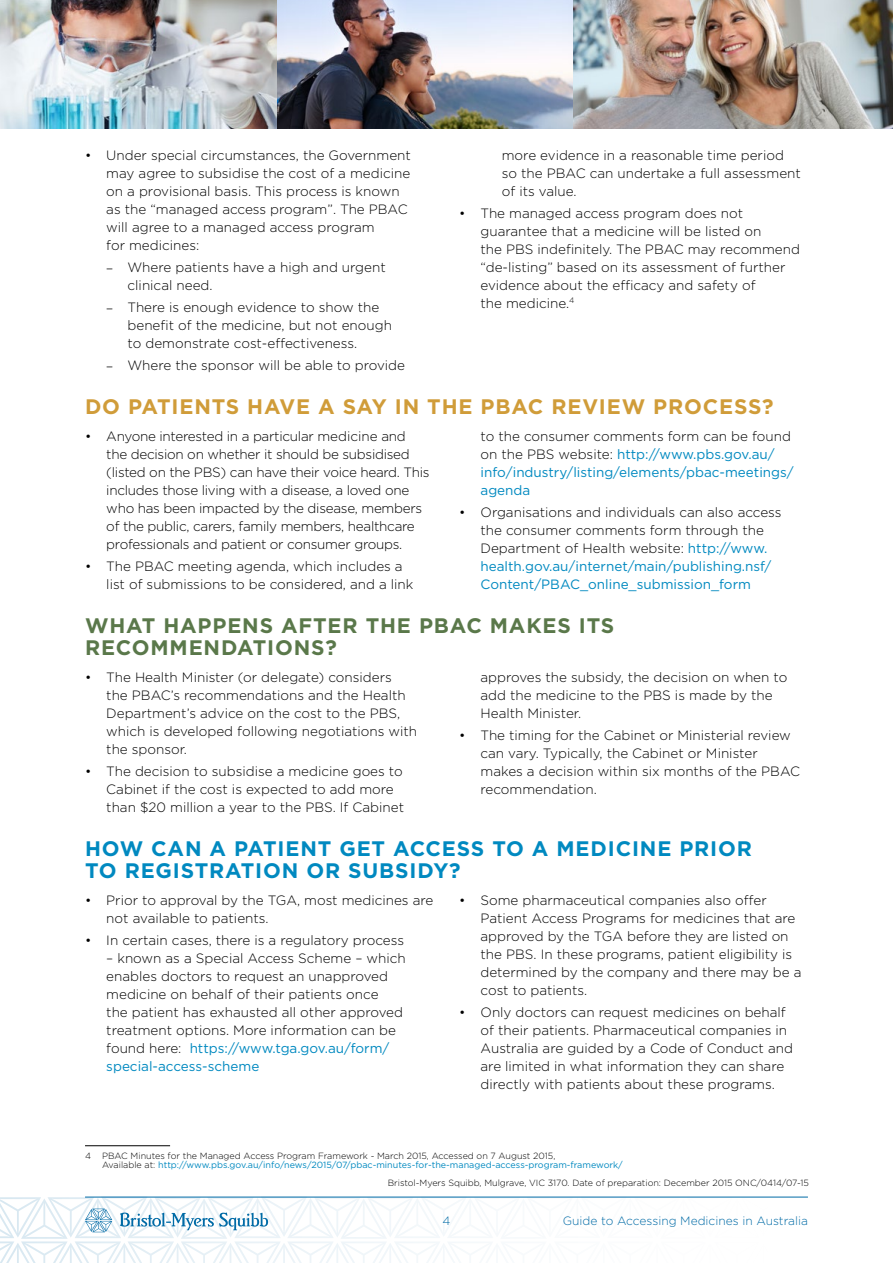
<style>
.page{position:relative;width:893px;height:1263px;background:#fff}
.page>*{position:absolute;margin:0;border:0;box-sizing:border-box;transform-origin:0 0}
.t1{font:700 21px/22.5px "Gotham";letter-spacing:.04em;color:#0089c0}
.t2{font:700 21px/22.5px "Gotham";letter-spacing:.04em;color:#5a784a}
.t3{font:700 21px "Gotham";letter-spacing:.04em;color:#d09c39}
.t4{font:300 13.5px/18px "Gotham";color:#000}
.t5{font:300 13.5px/18px "Gotham";letter-spacing:-.02em;color:#000}
.t6{font:13.5px/18px "Gotham";color:#0089c0}
.t7{font:300 12px "Gotham";color:#006ba6}
.t8{font:9px/9px "Gotham";color:#0089c0}
.t9{font:300 9px "Gotham";color:#000}
.s1{font-family:"Minion Pro";font-weight:400}
.s2{font-weight:300;color:#000}
.s3{font-weight:400;color:#0089c0}
</style>
<div class="page">
<svg style="left:0;top:1197px;width:808px;height:66px"></svg>
<hr style="left:85px;top:1145px;width:85px;height:1px;background:#000">
<img style="left:0;top:0;width:893px;height:128px">
<p class="t4" style="left:106px;top:145px;width:306px;text-indent:-21px">• Under special circumstances, the Government may agree to subsidise the cost of a medicine on a provisional basis. This process is known as the “managed access program”. The PBAC will agree to a managed access program<br>for medicines:</p>
<p class="t4" style="left:128px;top:258px;width:260px;text-indent:-21px"><span class="s1">–</span> Where patients have a high and urgent clinical need.</p>
<p class="t4" style="left:128px;top:298px;width:266px;text-indent:-21px"><span class="s1">–</span> There is enough evidence to show the benefit of the medicine, but not enough to demonstrate cost-effectiveness.</p>
<p class="t4" style="left:106px;top:356px;width:300px"><span class="s1">–</span> Where the sponsor will be able to provide</p>
<p class="t4" style="left:502px;top:145px;width:301px">more evidence in a reasonable time period so the PBAC can undertake a full assessment of its value.</p>
<p class="t4" style="left:480px;top:204px;width:321px;text-indent:-21px">• The managed access program does not guarantee that a medicine will be listed on<br>the PBS indefinitely. The PBAC may recommend “de‑listing” based on its assessment of further evidence about the efficacy and safety of<br>the medicine.<sup>4</sup></p>
<h1 class="t3" style="left:85px;top:393px;width:690px">DO PATIENTS HAVE A SAY IN THE PBAC REVIEW PROCESS?</h1>
<p class="t5" style="left:106px;top:427px;width:325px;text-indent:-21px">• Anyone interested in a particular medicine and the decision on whether it should be subsidised (listed on the PBS) can have their voice heard. This includes those living with a disease, a loved one who has been impacted by the disease, members of the public, carers, family members, healthcare professionals and patient or consumer groups.</p>
<p class="t4" style="left:106px;top:557px;width:309px;text-indent:-21px">• The PBAC meeting agenda, which includes a list of submissions to be considered, and a link</p>
<p class="t6" style="left:480px;top:427px;width:315px"><span class="s2">to the consumer comments form can be found on the PBS website:</span> http://www.pbs.gov.au/ info/industry/listing/elements/pbac-meetings/ agenda</p>
<p class="t4" style="left:480px;top:503px;width:303px;text-indent:-21px">• Organisations and individuals can also access the consumer comments form through the Department of Health website: <span class="s3">http://www. health.gov.au/internet/main/publishing.nsf/ Content/PBAC_online_submission_form</span></p>
<h1 class="t2" style="left:85px;top:614px;width:531px">WHAT HAPPENS AFTER THE PBAC MAKES ITS<br>RECOMMENDATIONS?</h1>
<p class="t4" style="left:106px;top:668px;width:312px;text-indent:-21px">• The Health Minister (or delegate) considers<br>the PBAC’s recommendations and the Health Department’s advice on the cost to the PBS, which is developed following negotiations with the sponsor.</p>
<p class="t4" style="left:106px;top:762px;width:299px;text-indent:-21px">• The decision to subsidise a medicine goes to<br>Cabinet if the cost is expected to add more than $20 million a year to the PBS. If Cabinet</p>
<p class="t4" style="left:480px;top:667px;width:308px">approves the subsidy, the decision on when to add the medicine to the PBS is made by the<br>Health Minister.</p>
<p class="t4" style="left:480px;top:726px;width:321px;text-indent:-21px">• The timing for the Cabinet or Ministerial review can vary. Typically, the Cabinet or Minister makes a decision within six months of the PBAC recommendation.</p>
<h1 class="t1" style="left:85px;top:837px;width:668px">HOW CAN A PATIENT GET ACCESS TO A MEDICINE PRIOR<br>TO REGISTRATION OR SUBSIDY?</h1>
<p class="t4" style="left:106px;top:891px;width:329px;text-indent:-21px">• Prior to approval by the TGA, most medicines are not available to patients.</p>
<p class="t4" style="left:85px;top:931px;width:320px">• In certain cases, there is a regulatory process</p>
<p class="t4" style="left:106px;top:949px;width:301px">– known as a Special Access Scheme – which enables doctors to request an unapproved medicine on behalf of their patients once<br>the patient has exhausted all other approved treatment options. More information can be found here: <span class="s3">https://www.tga.gov.au/form/ special-access-scheme</span></p>
<p class="t4" style="left:480px;top:890px;width:322px;text-indent:-21px">• Some pharmaceutical companies also offer Patient Access Programs for medicines that are approved by the TGA before they are listed on the PBS. In these programs, patient eligibility is determined by the company and there may be a cost to patients.</p>
<p class="t4" style="left:480px;top:1003px;width:314px;text-indent:-21px">• Only doctors can request medicines on behalf of their patients. Pharmaceutical companies in Australia are guided by a Code of Conduct and are limited in what information they can share directly with patients about these programs.</p>
<p class="t8" style="left:102px;top:1151px;width:522px;text-indent:-17px"><span class="s2">4 PBAC Minutes for the Managed Access Program Framework - March 2015, Accessed on 7 August 2015,<br>Available at:</span> http://www.pbs.gov.au/info/news/2015/07/pbac-minutes-for-the-managed-access-program-framework/</p>
<p class="t9" style="left:388px;top:1177px;width:423px">Bristol-Myers Squibb, Mulgrave, VIC 3170. Date of preparation: December 2015 ONC/0414/07-15</p>
<p class="t7" style="left:442px;top:1213px;width:9px">4</p>
<p class="t7" style="left:563px;top:1213px;width:247px">Guide to Accessing Medicines in Australia</p>
</div>
